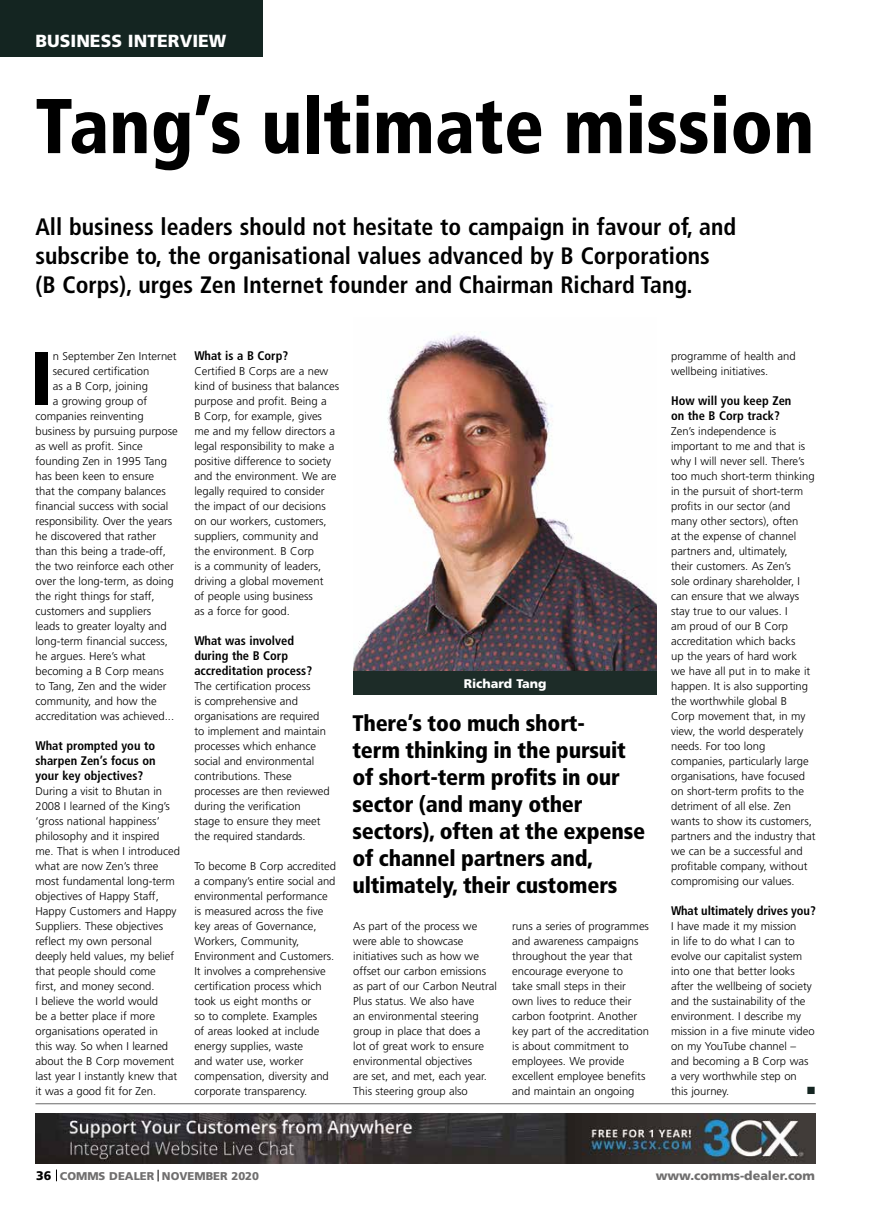
<style>
.page{position:relative;width:869px;height:1205px;background:#fff}
.page>*{position:absolute;margin:0;border:0;box-sizing:border-box;transform-origin:0 0}
.t1{font:900 condensed 77.5px "Frutiger";color:#000;scale:.96 1}
.t2{font:900 condensed 75.75px "Frutiger";color:#000}
.t3{font:700 condensed 23.75px/28.8px "Frutiger";color:#000}
.t4{font:900 condensed 22.5px/27px "Frutiger";letter-spacing:-.01em;color:#000}
.t5{font:900 17.5px "Frutiger";color:#fff}
.t6{font:700 condensed 12.5px/15px "Frutiger";color:#000}
.t7{font:900 12.5px "Frutiger";color:#706f6f}
.t8{font:900 12.5px "Frutiger";color:#fff}
.t9{font:12.5px "Wingdings";color:#142521}
.t10{font:300 11.25px/15px "Frutiger";color:#000}
.t11{font:900 11.25px "Frutiger";color:#706f6f}
.s1{font-size:12.5px;color:#000}
</style>
<div class="page">
<div style="left:0;top:0;width:262px;height:57px;background:#142521"></div>
<svg style="left:56px;top:1169px;width:1px;height:12px"></svg>
<hr style="left:35px;top:1103px;width:780px;height:1px;background:#878787">
<img style="left:353px;top:332px;width:303px;height:339px">
<div style="left:353px;top:671px;width:303px;height:23px;background:#1d2c28"></div>
<img style="left:35px;top:1113px;width:779px;height:50px">
<h3 class="t5" style="left:35px;top:31px;width:192px">BUSINESS INTERVIEW</h3>
<h1 class="t1" style="left:35px;top:80px;width:812px">Tang’s ultimate mission</h1>
<h3 class="t3" style="left:35px;top:213px;width:702px">All business leaders should not hesitate to campaign in favour of, and subscribe to, the organisational values advanced by B Corporations<br>(B Corps), urges Zen Internet founder and Chairman Richard Tang.</h3>
<h2 class="t2" style="left:30px;top:333px;width:24px">I</h2>
<p class="t10" style="left:53px;top:349px;width:125px">n September Zen Internet</p>
<p class="t10" style="left:53px;top:364px;width:98px">secured certification</p>
<p class="t10" style="left:53px;top:379px;width:97px">as a B Corp, joining</p>
<p class="t10" style="left:53px;top:394px;width:96px">a growing group of</p>
<p class="t10" style="left:35px;top:409px;width:110px">companies reinventing</p>
<p class="t10" style="left:35px;top:424px;width:144px">business by pursuing purpose</p>
<p class="t10" style="left:35px;top:439px;width:109px">as well as profit. Since</p>
<p class="t10" style="left:35px;top:454px;width:133px">founding Zen in 1995 Tang</p>
<p class="t10" style="left:35px;top:469px;width:120px">has been keen to ensure</p>
<p class="t10" style="left:35px;top:484px;width:132px">that the company balances</p>
<p class="t10" style="left:35px;top:499px;width:134px">financial success with social</p>
<p class="t10" style="left:35px;top:514px;width:138px">responsibility. Over the years</p>
<p class="t10" style="left:35px;top:529px;width:122px">he discovered that rather</p>
<p class="t10" style="left:35px;top:544px;width:132px">than this being a trade-off,</p>
<p class="t10" style="left:35px;top:559px;width:140px">the two reinforce each other</p>
<p class="t10" style="left:35px;top:574px;width:140px">over the long-term, as doing</p>
<p class="t10" style="left:35px;top:589px;width:121px">the right things for staff,</p>
<p class="t10" style="left:35px;top:604px;width:117px">customers and suppliers</p>
<p class="t10" style="left:35px;top:619px;width:133px">leads to greater loyalty and</p>
<p class="t10" style="left:35px;top:634px;width:134px">long-term financial success,</p>
<p class="t10" style="left:35px;top:649px;width:112px">he argues. Here’s what</p>
<p class="t10" style="left:35px;top:664px;width:130px">becoming a B Corp means</p>
<p class="t10" style="left:35px;top:679px;width:132px">to Tang, Zen and the wider</p>
<p class="t10" style="left:35px;top:694px;width:123px">community, and how the</p>
<p class="t10" style="left:35px;top:709px;width:140px">accreditation was achieved...</p>
<p class="t6" style="left:35px;top:738px;width:122px;text-align:justify">What prompted you to sharpen Zen’s focus on your key objectives?</p>
<p class="t10" style="left:35px;top:784px;width:146px">During a visit to Bhutan in<br>2008 I learned of the King’s ‘gross national happiness’ philosophy and it inspired me. That is when I introduced what are now Zen’s three most fundamental long-term objectives of Happy Staff,<br>Happy Customers and Happy<br>Suppliers. These objectives reflect my own personal deeply held values, my belief that people should come<br>first, and money second.<br>I believe the world would<br>be a better place if more organisations operated in<br>this way. So when I learned about the B Corp movement last year I instantly knew that it was a good fit for Zen.</p>
<p class="t6" style="left:194px;top:348px;width:95px">What is a B Corp?</p>
<p class="t10" style="left:194px;top:364px;width:146px">Certified B Corps are a new kind of business that balances purpose and profit. Being a<br>B Corp, for example, gives me and my fellow directors a legal responsibility to make a positive difference to society and the environment. We are legally required to consider the impact of our decisions on our workers, customers, suppliers, community and<br>the environment. B Corp<br>is a community of leaders, driving a global movement<br>of people using business<br>as a force for good.</p>
<p class="t6" style="left:194px;top:633px;width:119px">What was involved during the B Corp accreditation process?</p>
<p class="t10" style="left:194px;top:679px;width:137px">The certification process<br>is comprehensive and organisations are required to implement and maintain processes which enhance social and environmental contributions. These processes are then reviewed during the verification<br>stage to ensure they meet the required standards.</p>
<p class="t10" style="left:194px;top:859px;width:143px">To become B Corp accredited a company’s entire social and environmental performance is measured across the five key areas of Governance,<br>Workers, Community,<br>Environment and Customers.<br>It involves a comprehensive certification process which took us eight months or<br>so to complete. Examples<br>of areas looked at include energy supplies, waste<br>and water use, worker compensation, diversity and corporate transparency.</p>
<p class="t8" style="left:463px;top:675px;width:84px">Richard Tang</p>
<h3 class="t4" style="left:352px;top:710px;width:294px">There’s too much short-<br>term thinking in the pursuit of short-term profits in our sector (and many other sectors), often at the expense of channel partners and, ultimately, their customers</h3>
<p class="t10" style="left:353px;top:919px;width:145px">As part of the process we were able to showcase initiatives such as how we offset our carbon emissions as part of our Carbon Neutral<br>Plus status. We also have<br>an environmental steering group in place that does a<br>lot of great work to ensure environmental objectives<br>are set, and met, each year.<br>This steering group also</p>
<p class="t10" style="left:512px;top:919px;width:138px">runs a series of programmes and awareness campaigns throughout the year that encourage everyone to<br>take small steps in their own lives to reduce their carbon footprint. Another key part of the accreditation is about commitment to employees. We provide excellent employee benefits and maintain an ongoing</p>
<p class="t10" style="left:670px;top:349px;width:126px">programme of health and wellbeing initiatives.</p>
<p class="t6" style="left:670px;top:393px;width:122px">How will you keep Zen on the B Corp track?</p>
<p class="t10" style="left:670px;top:424px;width:146px">Zen’s independence is important to me and that is why I will never sell. There’s too much short-term thinking in the pursuit of short-term profits in our sector (and many other sectors), often<br>at the expense of channel partners and, ultimately,<br>their customers. As Zen’s<br>sole ordinary shareholder, I can ensure that we always stay true to our values. I<br>am proud of our B Corp accreditation which backs<br>up the years of hard work<br>we have all put in to make it happen. It is also supporting the worthwhile global B<br>Corp movement that, in my view, the world desperately needs. For too long companies, particularly large organisations, have focused on short-term profits to the detriment of all else. Zen wants to show its customers, partners and the industry that we can be a successful and profitable company, without compromising our values.</p>
<p class="t6" style="left:670px;top:903px;width:146px">What ultimately drives you?</p>
<p class="t10" style="left:670px;top:919px;width:145px">I have made it my mission<br>in life to do what I can to evolve our capitalist system into one that better looks after the wellbeing of society and the sustainability of the environment. I describe my mission in a five minute video on my YouTube channel – and becoming a B Corp was a very worthwhile step on this journey.</p>
<p class="t9" style="left:806px;top:1084px;width:11px">■</p>
<p class="t11" style="left:36px;top:1169px;width:224px"><span class="s1">36</span> COMMS DEALER NOVEMBER 2020</p>
<p class="t7" style="left:655px;top:1168px;width:161px">www.comms-dealer.com</p>
</div>
